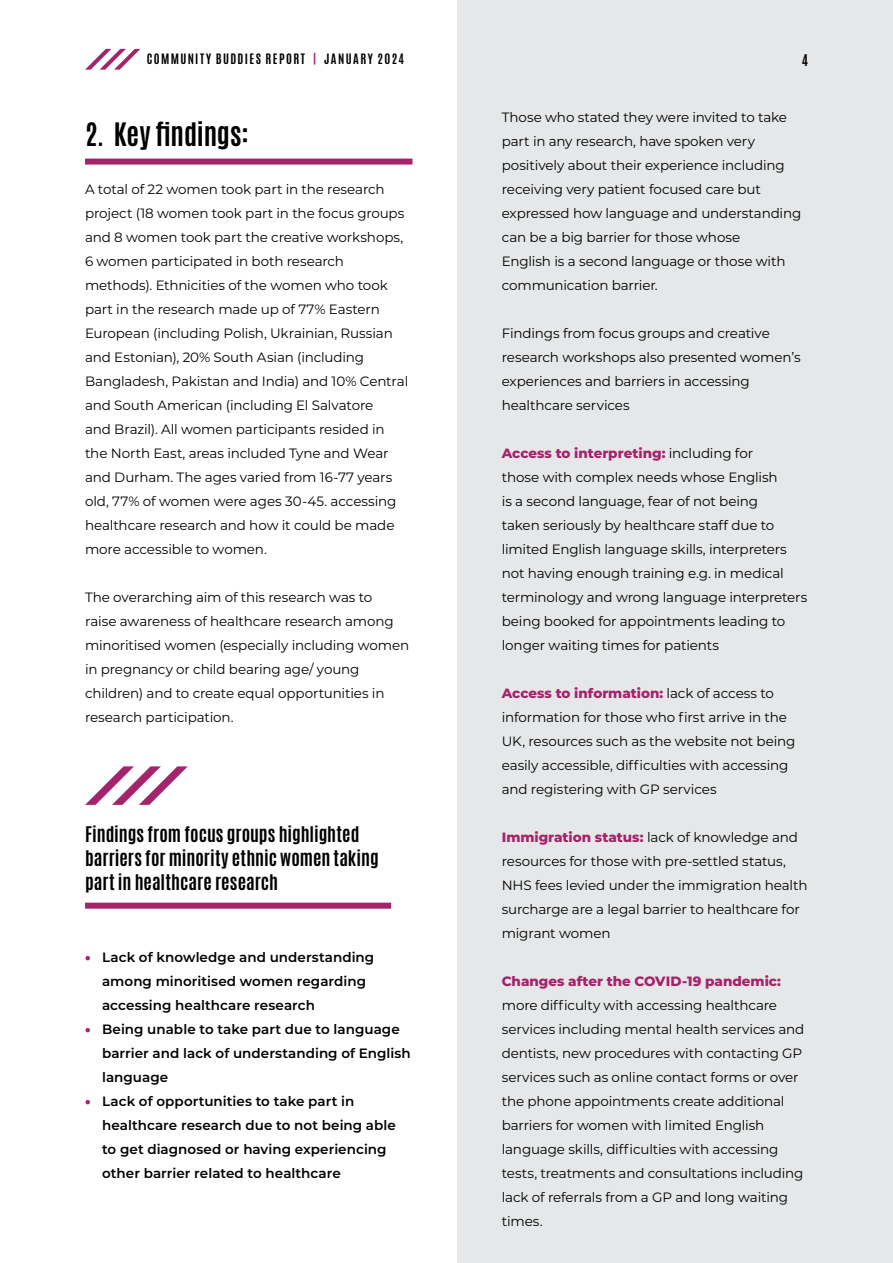
<style>
.page{position:relative;width:893px;height:1263px;background:#fff}
.page>*{position:absolute;margin:0;border:0;box-sizing:border-box;transform-origin:0 0}
.t1{font:700 27px "Antonio";letter-spacing:-.005em;color:#000}
.t2{font:700 18px/24px "Antonio";color:#000}
.t3{font:13.5px/24px "Montserrat";letter-spacing:-.01em;color:#000}
.t4{font:600 13.5px/24px "Montserrat";letter-spacing:.005em;color:#000}
.t5{font:800 13.5px "Montserrat";color:#a3246b}
.t6{font:700 13.5px "Antonio";color:#000}
.t7{font:700 12px "Antonio";letter-spacing:.115em;color:#000}
.s1{color:#a3246b}
.s2{font-weight:900;color:#a3246b}
.s3{font-weight:800;color:#a3246b}
</style>
<div class="page">
<div style="left:457px;top:0;width:436px;height:1263px;background:#e6e7e8"></div>
<svg style="left:85px;top:49px;width:55px;height:21px"></svg>
<div style="left:85px;top:159px;width:327px;height:6px;background:#a3246b"></div>
<svg style="left:85px;top:766px;width:103px;height:39px"></svg>
<div style="left:85px;top:903px;width:306px;height:6px;background:#a3246b"></div>
<p class="t7" style="left:147px;top:50px;width:259px">COMMUNITY BUDDIES REPORT <span class="s1">|</span> JANUARY 2024</p>
<p class="t6" style="left:802px;top:50px;width:8px">4</p>
<h1 class="t1" style="left:85px;top:114px;width:165px">2. Key findings:</h1>
<p class="t3" style="left:85px;top:177px;width:325px">A total of 22 women took part in the research project (18 women took part in the focus groups and 8 women took part the creative workshops, 6 women participated in both research methods). Ethnicities of the women who took part in the research made up of 77% Eastern European (including Polish, Ukrainian, Russian and Estonian), 20% South Asian (including Bangladesh, Pakistan and India) and 10% Central and South American (including El Salvatore<br>and Brazil). All women participants resided in the North East, areas included Tyne and Wear and Durham. The ages varied from 16-77 years old, 77% of women were ages 30-45. accessing healthcare research and how it could be made more accessible to women.</p>
<p class="t3" style="left:85px;top:585px;width:326px">The overarching aim of this research was to<br>raise awareness of healthcare research among minoritised women (especially including women in pregnancy or child bearing age/ young children) and to create equal opportunities in research participation.</p>
<h2 class="t2" style="left:85px;top:822px;width:295px">Findings from focus groups highlighted barriers for minority ethnic women taking part in healthcare research</h2>
<p class="t4" style="left:102px;top:945px;width:274px;text-indent:-17px"><span class="s2">•</span> Lack of knowledge and understanding among minoritised women regarding accessing healthcare research</p>
<p class="t4" style="left:102px;top:1017px;width:310px;text-indent:-17px"><span class="s2">•</span> Being unable to take part due to language barrier and lack of understanding of English language</p>
<p class="t4" style="left:102px;top:1089px;width:295px;text-indent:-17px"><span class="s2">•</span> Lack of opportunities to take part in healthcare research due to not being able to get diagnosed or having experiencing other barrier related to healthcare</p>
<p class="t3" style="left:502px;top:105px;width:301px">Those who stated they were invited to take part in any research, have spoken very positively about their experience including receiving very patient focused care but expressed how language and understanding can be a big barrier for those whose<br>English is a second language or those with communication barrier.</p>
<p class="t3" style="left:502px;top:321px;width:300px">Findings from focus groups and creative research workshops also presented women’s experiences and barriers in accessing healthcare services</p>
<p class="t3" style="left:502px;top:441px;width:307px"><span class="s3">Access to interpreting:</span> including for<br>those with complex needs whose English<br>is a second language, fear of not being<br>taken seriously by healthcare staff due to limited English language skills, interpreters not having enough training e.g. in medical terminology and wrong language interpreters being booked for appointments leading to longer waiting times for patients</p>
<p class="t3" style="left:502px;top:681px;width:295px"><span class="s3">Access to information:</span> lack of access to information for those who first arrive in the UK, resources such as the website not being easily accessible, difficulties with accessing and registering with GP services</p>
<p class="t3" style="left:502px;top:825px;width:307px"><span class="s3">Immigration status:</span> lack of knowledge and resources for those with pre-settled status, NHS fees levied under the immigration health surcharge are a legal barrier to healthcare for migrant women</p>
<p class="t5" style="left:502px;top:971px;width:281px">Changes after the COVID-19 pandemic:</p>
<p class="t3" style="left:502px;top:993px;width:304px">more difficulty with accessing healthcare services including mental health services and dentists, new procedures with contacting GP services such as online contact forms or over the phone appointments create additional barriers for women with limited English language skills, difficulties with accessing tests, treatments and consultations including lack of referrals from a GP and long waiting times.</p>
</div>
